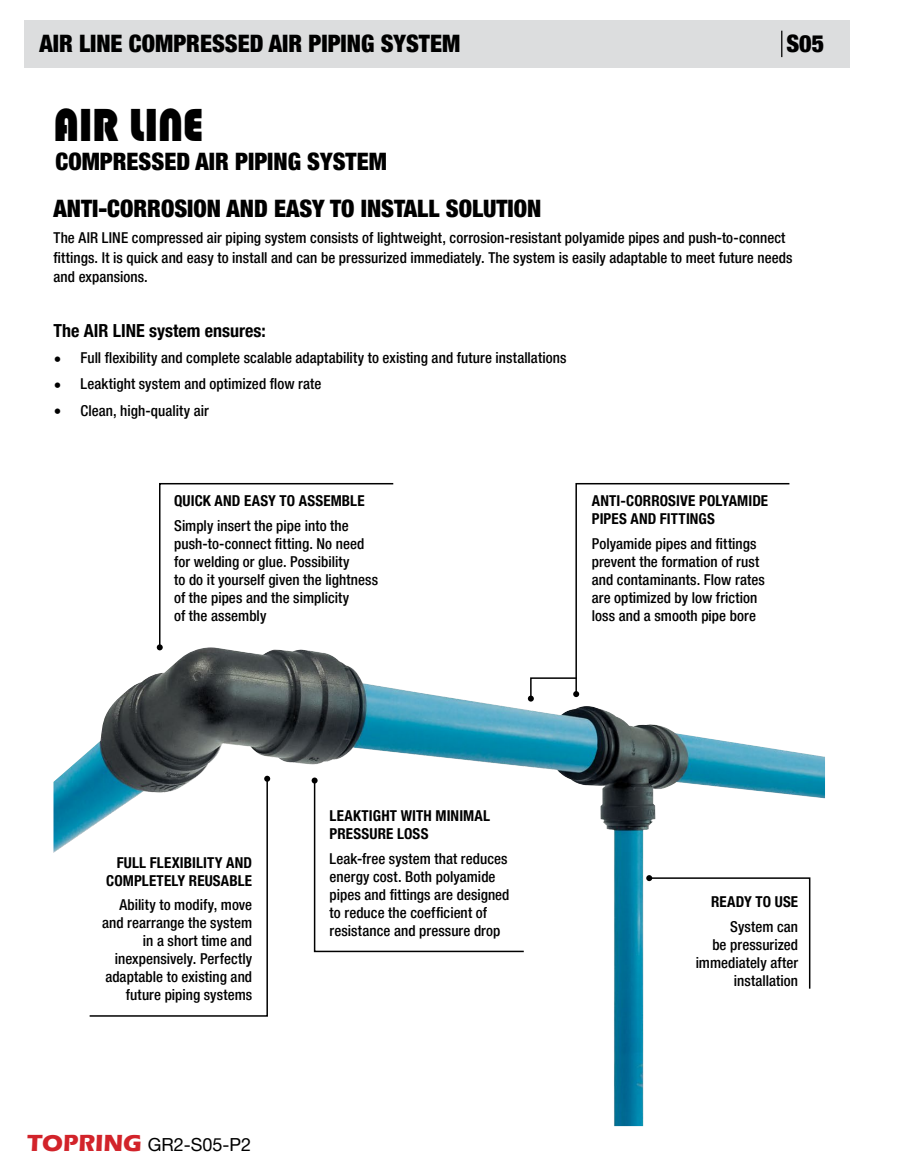
<style>
.page{position:relative;width:905px;height:1175px;background:#fff}
.page>*{position:absolute;margin:0;border:0;box-sizing:border-box;transform-origin:0 0}
.t1{font:900 45px "Blippo BT";color:#000;scale:.93 1}
.t2{font:900 condensed 24px "Helvetica Neue LT Pro";color:#000}
.t3{font:700 condensed 18px "Helvetica Neue LT Pro";color:#000}
.t4{font:18px "Helvetica Neue LT Pro";color:#000}
.t5{font:500 condensed 15px/18px "Helvetica Neue LT Pro";letter-spacing:.005em;color:#000}
.t6{font:700 condensed 15px/18px "Helvetica Neue LT Pro";letter-spacing:.01em;color:#000}
.s1{font-family:"Arial";font-weight:900;font-stretch:normal;font-size:16.5px}
.s2{font-family:"Eras ITC";font-weight:700;font-size:24px;color:#d2232a}
</style>
<div class="page">
<div style="left:24px;top:20px;width:825px;height:48px;background:#dcddde"></div>
<svg style="left:781px;top:31px;width:1px;height:26px"></svg>
<img style="left:53px;top:647px;width:772px;height:479px">
<svg style="left:88px;top:777px;width:181px;height:240px"></svg>
<svg style="left:264px;top:775px;width:6px;height:6px"></svg>
<svg style="left:574px;top:483px;width:216px;height:212px"></svg>
<svg style="left:528px;top:676px;width:51px;height:25px"></svg>
<svg style="left:646px;top:875px;width:165px;height:115px"></svg>
<svg style="left:311px;top:777px;width:214px;height:176px"></svg>
<svg style="left:157px;top:483px;width:238px;height:167px"></svg>
<h2 class="t2" style="left:39px;top:30px;width:422px">AIR LINE COMPRESSED AIR PIPING SYSTEM</h2>
<h1 class="t1" style="left:53px;top:97px;width:162px">AIR LINE</h1>
<h2 class="t2" style="left:56px;top:147px;width:333px">COMPRESSED AIR PIPING SYSTEM</h2>
<h2 class="t2" style="left:786px;top:30px;width:39px">S05</h2>
<h2 class="t2" style="left:53px;top:194px;width:489px">ANTI-CORROSION AND EASY TO INSTALL SOLUTION</h2>
<p class="t5" style="left:53px;top:228px;width:740px;line-height:19.5px">The AIR LINE compressed air piping system consists of lightweight, corrosion-resistant polyamide pipes and push-to-connect fittings. It is quick and easy to install and can be pressurized immediately. The system is easily adaptable to meet future needs and expansions.</p>
<p class="t3" style="left:53px;top:320px;width:214px">The AIR LINE system ensures:</p>
<p class="t5" style="left:53px;top:349px;width:514px"><span class="s1">•</span> Full flexibility and complete scalable adaptability to existing and future installations</p>
<p class="t5" style="left:53px;top:375px;width:269px"><span class="s1">•</span> Leaktight system and optimized flow rate</p>
<p class="t5" style="left:53px;top:401px;width:157px"><span class="s1">•</span> Clean, high-quality air</p>
<p class="t6" style="left:174px;top:492px;width:192px">QUICK AND EASY TO ASSEMBLE</p>
<p class="t5" style="left:174px;top:516px;width:205px">Simply insert the pipe into the push-to-connect fitting. No need for welding or glue. Possibility<br>to do it yourself given the lightness of the pipes and the simplicity<br>of the assembly</p>
<p class="t6" style="left:106px;top:853px;width:147px;text-align:right">FULL FLEXIBILITY AND<br>COMPLETELY REUSABLE</p>
<p class="t5" style="left:102px;top:895px;width:152px;text-align:right">Ability to modify, move and rearrange the system in a short time and inexpensively. Perfectly adaptable to existing and future piping systems</p>
<p class="t4" style="left:27px;top:1133px;width:226px"><span class="s2">TOPRING</span> GR2-S05-P2</p>
<p class="t6" style="left:329px;top:807px;width:162px">LEAKTIGHT WITH MINIMAL<br>PRESSURE LOSS</p>
<p class="t5" style="left:329px;top:849px;width:181px">Leak-free system that reduces energy cost. Both polyamide pipes and fittings are designed to reduce the coefficient of resistance and pressure drop</p>
<p class="t6" style="left:591px;top:492px;width:178px">ANTI-CORROSIVE POLYAMIDE<br>PIPES AND FITTINGS</p>
<p class="t5" style="left:591px;top:534px;width:174px">Polyamide pipes and fittings prevent the formation of rust and contaminants. Flow rates are optimized by low friction loss and a smooth pipe bore</p>
<p class="t6" style="left:711px;top:892px;width:89px">READY TO USE</p>
<p class="t5" style="left:695px;top:917px;width:104px;text-align:right">System can<br>be pressurized immediately after installation</p>
</div>
